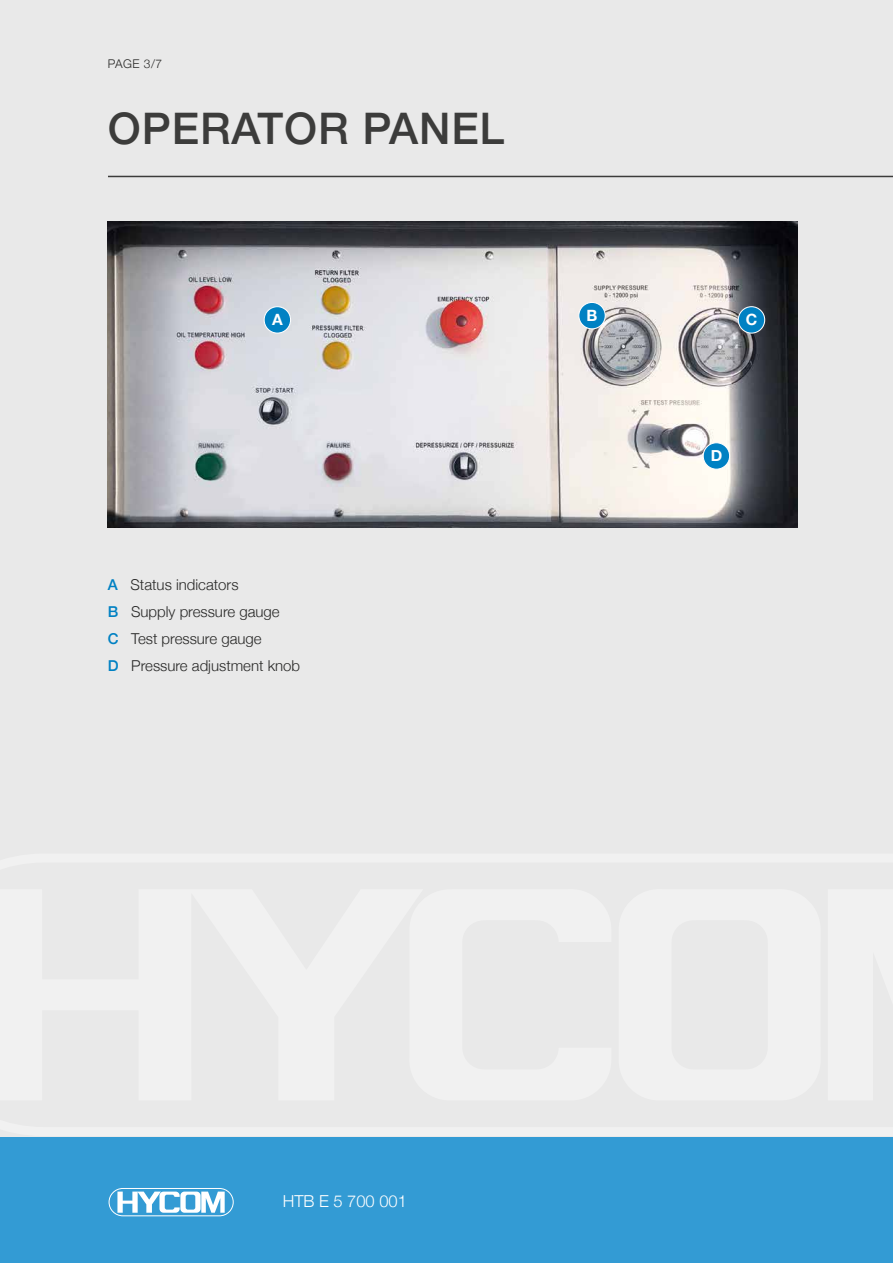
<style>
.page{position:relative;width:893px;height:1263px;background:#fff}
.page>*{position:absolute;margin:0;border:0;box-sizing:border-box;transform-origin:0 0}
.t1{font:500 43.5px "Helvetica Neue";letter-spacing:.02em;color:#3c3c3b}
.t2{font:300 16.5px "Helvetica Neue";color:#fff}
.t3{font:700 15.6px "Helvetica Neue";color:#fff}
.t4{font:300 15px/27px "Helvetica Neue";color:#282827}
.t5{font:300 12px "Helvetica Neue";color:#282827}
.s1{font-weight:500;color:#0081c3}
</style>
<div class="page">
<div style="left:0;top:0;width:893px;height:1201px;background:#e9e9e9"></div>
<img style="left:108px;top:221px;width:689px;height:306px">
<div style="left:0;top:1137px;width:893px;height:126px;background:#339bd4"></div>
<hr style="left:108px;top:176px;width:785px;height:1px;background:#3c3c3b">
<div style="left:109px;top:1188px;width:125px;height:28px;border:1px solid #fff;border-radius:14px"></div>
<svg style="left:117px;top:1191px;width:108px;height:22px"></svg>
<div style="left:579px;top:302px;width:26px;height:27px;background:#0081c3;border-radius:50%"></div>
<div style="left:578px;top:302px;width:28px;height:27px;border:1px solid #fff;border-radius:50%"></div>
<div style="left:738px;top:307px;width:27px;height:26px;background:#0081c3;border-radius:50%"></div>
<div style="left:738px;top:306px;width:27px;height:28px;border:1px solid #fff;border-radius:50%"></div>
<div style="left:264px;top:307px;width:27px;height:26px;background:#0081c3;border-radius:50%"></div>
<div style="left:264px;top:306px;width:27px;height:28px;border:1px solid #fff;border-radius:50%"></div>
<div style="left:703px;top:443px;width:27px;height:26px;background:#0081c3;border-radius:50%"></div>
<div style="left:703px;top:442px;width:27px;height:28px;border:1px solid #fff;border-radius:50%"></div>
<p class="t5" style="left:108px;top:54px;width:56px">PAGE 3/7</p>
<h1 class="t1" style="left:108px;top:94px;width:398px">OPERATOR PANEL</h1>
<p class="t3" style="left:272px;top:307px;width:12px">A</p>
<p class="t3" style="left:587px;top:303px;width:12px">B</p>
<p class="t3" style="left:746px;top:307px;width:13px">C</p>
<p class="t4" style="left:108px;top:570px;width:194px"><span class="s1">A</span> Status indicators<br><span class="s1">B</span> Supply pressure gauge<br><span class="s1">C</span> Test pressure gauge<br><span class="s1">D</span> Pressure adjustment knob</p>
<p class="t2" style="left:283px;top:1187px;width:126px">HTB E 5 700 001</p>
<p class="t3" style="left:711px;top:443px;width:13px">D</p>
</div>
